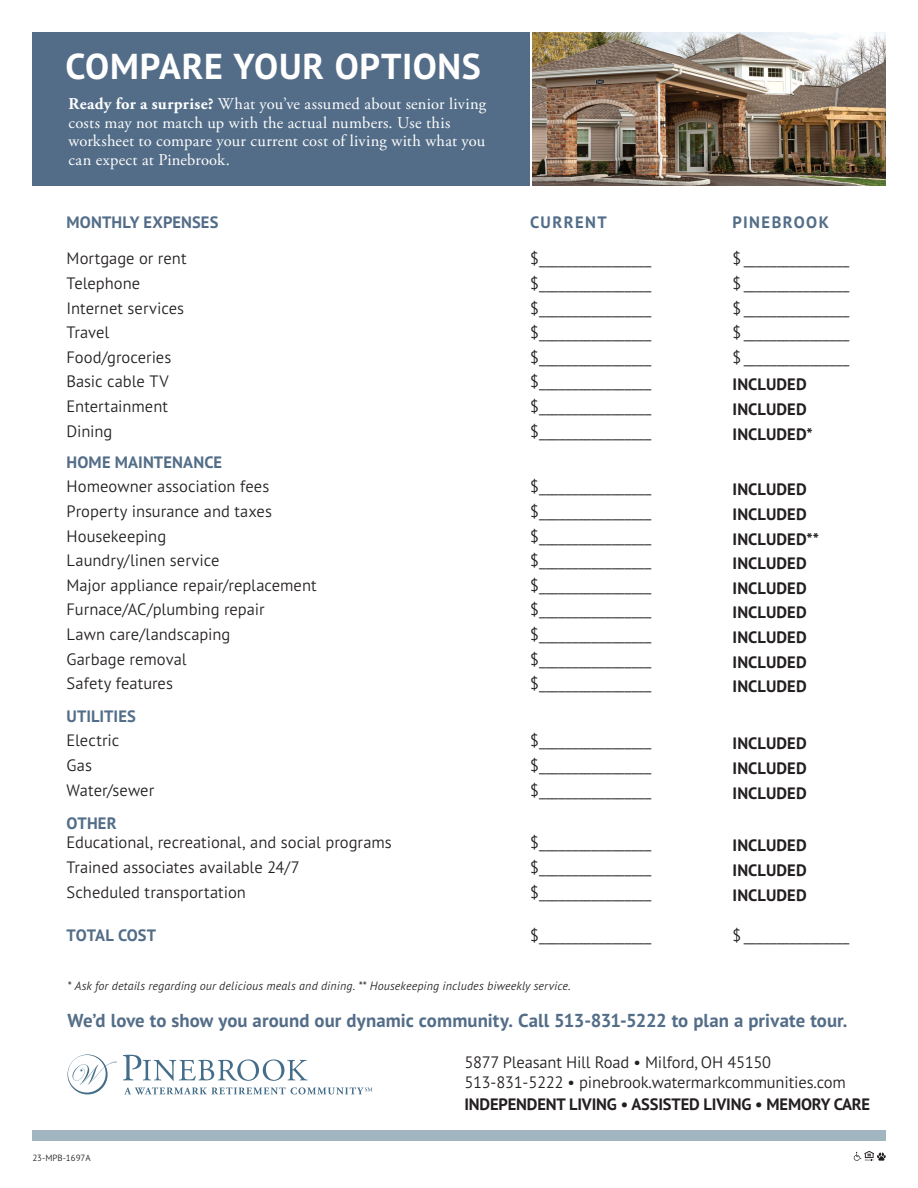
<style>
.page{position:relative;width:918px;height:1188px;background:#fff}
.page>*{position:absolute;margin:0;border:0;box-sizing:border-box;transform-origin:0 0}
.t1{font:700 36px "PT Sans Pro";letter-spacing:.02em;color:#fff}
.t2{font:700 18.75px "PT Sans Pro";letter-spacing:.005em;color:#536d88}
.t3{font:300 16.5px/19.2px "PT Sans Pro";letter-spacing:-.005em;color:#231f20}
.t4{font:700 16.5px "PT Sans Pro";color:#231f20}
.t5{font:16.5px/18.8px "Adobe Garamond Pro";letter-spacing:.015em;color:#fff}
.t6{font:700 16.5px "PT Sans Pro";letter-spacing:.005em;color:#536d88}
.t7{font:700 16.5px "PT Sans Pro";letter-spacing:.085em;color:#536d88}
.t8{font:italic 300 12px "PT Sans Pro";letter-spacing:.01em;color:#231f20}
.t9{font:300 9px "PT Sans Pro";color:#231f20}
.s1{font-weight:700}
.s2{font-weight:700;color:#536d88}
</style>
<div class="page">
<svg style="left:123px;top:1055px;width:185px;height:26px"></svg>
<svg style="left:68px;top:1054px;width:49px;height:40px"></svg>
<svg style="left:124px;top:1087px;width:248px;height:7px"></svg>
<div style="left:32px;top:1130px;width:854px;height:11px;background:#a1b6c1"></div>
<div style="left:32px;top:32px;width:497px;height:154px;background:#536d88"></div>
<img style="left:532px;top:32px;width:354px;height:154px">
<svg style="left:854px;top:1151px;width:32px;height:10px"></svg>
<p class="t1" style="left:65px;top:42px;width:417px">COMPARE YOUR OPTIONS</p>
<p class="t5" style="left:68px;top:95px;width:419px"><span class="s1">Ready for a surprise?</span> What you’ve assumed about senior living costs may not match up with the actual numbers. Use this worksheet to compare your current cost of living with what you can expect at Pinebrook.</p>
<p class="t6" style="left:67px;top:211px;width:153px">MONTHLY EXPENSES</p>
<p class="t7" style="left:530px;top:211px;width:78px">CURRENT</p>
<p class="t7" style="left:733px;top:211px;width:98px">PINEBROOK</p>
<p class="t3" style="left:67px;top:248px;width:121px">Mortgage or rent</p>
<p class="t3" style="left:530px;top:248px;width:123px">$_________________</p>
<p class="t3" style="left:733px;top:248px;width:118px">$________________</p>
<p class="t3" style="left:67px;top:273px;width:75px">Telephone</p>
<p class="t3" style="left:530px;top:273px;width:123px">$_________________</p>
<p class="t3" style="left:733px;top:273px;width:118px">$________________</p>
<p class="t3" style="left:67px;top:298px;width:119px">Internet services</p>
<p class="t3" style="left:530px;top:298px;width:123px">$_________________</p>
<p class="t3" style="left:733px;top:298px;width:118px">$________________</p>
<p class="t3" style="left:67px;top:322px;width:44px">Travel</p>
<p class="t3" style="left:530px;top:322px;width:123px">$_________________</p>
<p class="t3" style="left:733px;top:322px;width:118px">$________________</p>
<p class="t3" style="left:66px;top:347px;width:106px">Food/groceries</p>
<p class="t3" style="left:530px;top:347px;width:123px">$_________________</p>
<p class="t3" style="left:733px;top:347px;width:118px">$________________</p>
<p class="t3" style="left:66px;top:371px;width:104px">Basic cable TV</p>
<p class="t3" style="left:530px;top:371px;width:123px">$_________________</p>
<p class="t4" style="left:733px;top:374px;width:76px">INCLUDED</p>
<p class="t3" style="left:67px;top:396px;width:103px">Entertainment</p>
<p class="t3" style="left:530px;top:396px;width:123px">$_________________</p>
<p class="t4" style="left:733px;top:398px;width:76px">INCLUDED</p>
<p class="t3" style="left:67px;top:421px;width:47px">Dining</p>
<p class="t3" style="left:530px;top:421px;width:123px">$_________________</p>
<p class="t4" style="left:733px;top:423px;width:82px">INCLUDED*</p>
<p class="t6" style="left:67px;top:451px;width:157px">HOME MAINTENANCE</p>
<p class="t3" style="left:67px;top:476px;width:204px">Homeowner association fees</p>
<p class="t3" style="left:530px;top:476px;width:123px">$_________________</p>
<p class="t4" style="left:733px;top:479px;width:76px">INCLUDED</p>
<p class="t3" style="left:67px;top:501px;width:207px">Property insurance and taxes</p>
<p class="t3" style="left:530px;top:501px;width:123px">$_________________</p>
<p class="t4" style="left:733px;top:503px;width:76px">INCLUDED</p>
<p class="t3" style="left:67px;top:526px;width:101px">Housekeeping</p>
<p class="t3" style="left:530px;top:526px;width:123px">$_________________</p>
<p class="t4" style="left:733px;top:528px;width:88px">INCLUDED**</p>
<p class="t3" style="left:67px;top:550px;width:154px">Laundry/linen service</p>
<p class="t3" style="left:530px;top:550px;width:123px">$_________________</p>
<p class="t4" style="left:733px;top:552px;width:112px">INCLUDED <sup>____</sup></p>
<p class="t3" style="left:67px;top:575px;width:252px">Major appliance repair/replacement</p>
<p class="t3" style="left:530px;top:575px;width:123px">$_________________</p>
<p class="t4" style="left:733px;top:577px;width:76px">INCLUDED</p>
<p class="t3" style="left:67px;top:599px;width:200px">Furnace/AC/plumbing repair</p>
<p class="t3" style="left:530px;top:599px;width:123px">$_________________</p>
<p class="t4" style="left:733px;top:602px;width:76px">INCLUDED</p>
<p class="t3" style="left:67px;top:624px;width:165px">Lawn care/landscaping</p>
<p class="t3" style="left:530px;top:624px;width:123px">$_________________</p>
<p class="t4" style="left:733px;top:626px;width:76px">INCLUDED</p>
<p class="t3" style="left:67px;top:649px;width:121px">Garbage removal</p>
<p class="t3" style="left:530px;top:649px;width:123px">$_________________</p>
<p class="t4" style="left:733px;top:651px;width:76px">INCLUDED</p>
<p class="t3" style="left:67px;top:673px;width:108px">Safety features</p>
<p class="t3" style="left:530px;top:673px;width:123px">$_________________</p>
<p class="t4" style="left:733px;top:675px;width:76px">INCLUDED</p>
<p class="t6" style="left:67px;top:705px;width:71px">UTILITIES</p>
<p class="t3" style="left:67px;top:731px;width:54px">Electric</p>
<p class="t3" style="left:530px;top:731px;width:123px">$_________________</p>
<p class="t4" style="left:733px;top:733px;width:76px">INCLUDED</p>
<p class="t3" style="left:67px;top:755px;width:27px">Gas</p>
<p class="t3" style="left:530px;top:755px;width:123px">$_________________</p>
<p class="t4" style="left:733px;top:757px;width:76px">INCLUDED</p>
<p class="t3" style="left:67px;top:780px;width:89px">Water/sewer</p>
<p class="t3" style="left:530px;top:780px;width:123px">$_________________</p>
<p class="t4" style="left:733px;top:782px;width:76px">INCLUDED</p>
<p class="t3" style="left:67px;top:813px;width:327px"><span class="s2">OTHER<br></span>Educational, recreational, and social programs</p>
<p class="t3" style="left:530px;top:833px;width:123px">$_________________</p>
<p class="t4" style="left:733px;top:835px;width:76px">INCLUDED</p>
<p class="t3" style="left:67px;top:857px;width:235px">Trained associates available 24/7</p>
<p class="t3" style="left:530px;top:857px;width:123px">$_________________</p>
<p class="t4" style="left:733px;top:859px;width:76px">INCLUDED</p>
<p class="t3" style="left:67px;top:882px;width:181px">Scheduled transportation</p>
<p class="t3" style="left:530px;top:882px;width:123px">$_________________</p>
<p class="t4" style="left:733px;top:884px;width:76px">INCLUDED</p>
<p class="t6" style="left:67px;top:924px;width:91px">TOTAL COST</p>
<p class="t3" style="left:530px;top:925px;width:123px">$_________________</p>
<p class="t3" style="left:733px;top:925px;width:118px">$________________</p>
<p class="t8" style="left:68px;top:978px;width:505px">* Ask for details regarding our delicious meals and dining. ** Housekeeping includes biweekly service.</p>
<p class="t2" style="left:68px;top:1008px;width:782px">We’d love to show you around our dynamic community. Call 513-831-5222 to plan a private tour.</p>
<p class="t9" style="left:32px;top:1152px;width:60px">23-MPB-1697A</p>
<p class="t3" style="left:464px;top:1052px;width:308px">5877 Pleasant Hill Road • Milford, OH 45150</p>
<p class="t3" style="left:464px;top:1072px;width:383px">513-831-5222 • pinebrook.watermarkcommunities.com</p>
<p class="t4" style="left:464px;top:1094px;width:407px">INDEPENDENT LIVING • ASSISTED LIVING • MEMORY CARE</p>
</div>
